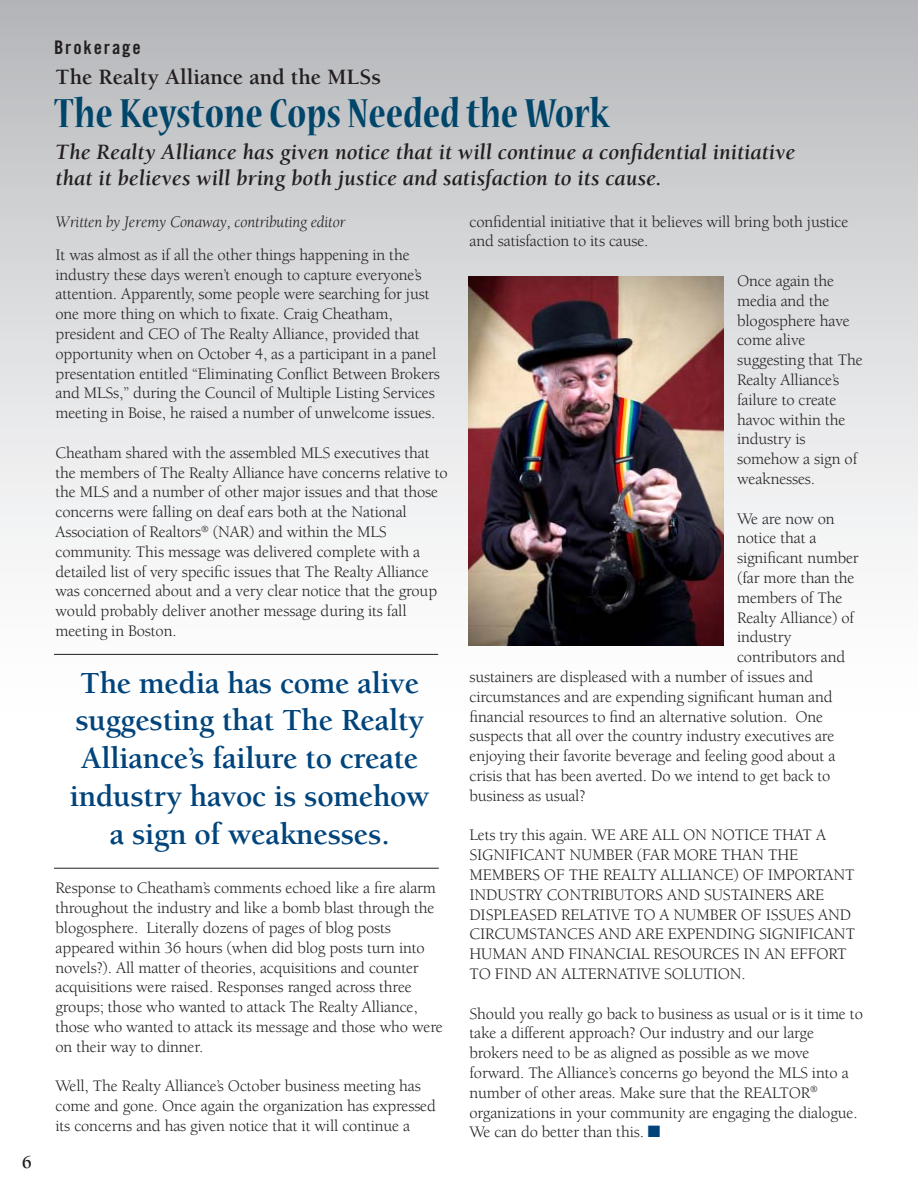
<style>
.page{position:relative;width:918px;height:1188px;background:#fff}
.page>*{position:absolute;margin:0;border:0;box-sizing:border-box;transform-origin:0 0}
.t1{font:700 condensed 45px "Nueva Std";color:#00456a}
.t2{font:700 31.5px/37.8px "Berkeley";letter-spacing:-.01em;color:#00447b;text-align:center}
.t3{font:italic 700 22.5px/25.5px "Berkeley";color:#231f20}
.t4{font:700 22.5px "Berkeley";color:#231f20}
.t5{font:18.75px "Trade Gothic LT Std Bd Cn 20";letter-spacing:.1em;color:#231f20}
.t6{font:700 18.75px "Berkeley";color:#231f20}
.t7{font:16.5px/19.8px "Berkeley";letter-spacing:-.01em;color:#231f20}
.t8{font:italic 16.5px "Berkeley";letter-spacing:-.01em;color:#231f20}
.s1{color:#00447b}
</style>
<div class="page">
<div style="left:0;top:0;width:918px;height:745px;background:linear-gradient(to bottom,#b9babd,#fff)"></div>
<hr style="left:54px;top:654px;width:384px;height:1px;background:#231f20">
<hr style="left:54px;top:868px;width:385px;height:1px;background:#231f20">
<img style="left:469px;top:276px;width:255px;height:370px">
<p class="t6" style="left:22px;top:1152px;width:12px">6</p>
<p class="t5" style="left:54px;top:36px;width:88px">Brokerage</p>
<p class="t1" style="left:54px;top:93px;width:557px">The Keystone Cops Needed the Work</p>
<p class="t4" style="left:56px;top:65px;width:327px">The Realty Alliance and the MLSs</p>
<p class="t3" style="left:56px;top:140px;width:742px">The Realty Alliance has given notice that it will continue a confidential initiative that it believes will bring both justice and satisfaction to its cause.</p>
<p class="t8" style="left:56px;top:213px;width:292px">Written by Jeremy Conaway, contributing editor</p>
<p class="t7" style="left:56px;top:245px;width:386px">It was almost as if all the other things happening in the industry these days weren’t enough to capture everyone’s attention. Apparently, some people were searching for just one more thing on which to fixate. Craig Cheatham, president and CEO of The Realty Alliance, provided that opportunity when on October 4, as a participant in a panel presentation entitled “Eliminating Conflict Between Brokers and MLSs,” during the Council of Multiple Listing Services meeting in Boise, he raised a number of unwelcome issues.</p>
<p class="t7" style="left:56px;top:443px;width:394px">Cheatham shared with the assembled MLS executives that the members of The Realty Alliance have concerns relative to the MLS and a number of other major issues and that those concerns were falling on deaf ears both at the National Association of Realtors<sup>®</sup> (NAR) and within the MLS community. This message was delivered complete with a detailed list of very specific issues that The Realty Alliance was concerned about and a very clear notice that the group would probably deliver another message during its fall meeting in Boston.</p>
<p class="t2" style="left:70px;top:664px;width:361px">The media has come alive suggesting that The Realty<br>Alliance’s failure to create industry havoc is somehow a sign of weaknesses.</p>
<p class="t7" style="left:56px;top:879px;width:389px">Response to Cheatham’s comments echoed like a fire alarm throughout the industry and like a bomb blast through the blogosphere. Literally dozens of pages of blog posts appeared within 36 hours (when did blog posts turn into novels?). All matter of theories, acquisitions and counter acquisitions were raised. Responses ranged across three groups; those who wanted to attack The Realty Alliance, those who wanted to attack its message and those who were on their way to dinner.</p>
<p class="t7" style="left:56px;top:1077px;width:382px">Well, The Realty Alliance’s October business meeting has come and gone. Once again the organization has expressed its concerns and has given notice that it will continue a</p>
<p class="t7" style="left:470px;top:212px;width:380px">confidential initiative that it believes will bring both justice and satisfaction to its cause.</p>
<p class="t7" style="left:737px;top:271px;width:127px">Once again the media and the blogosphere have come alive suggesting that The<br>Realty Alliance’s failure to create havoc within the industry is somehow a sign of weaknesses.</p>
<p class="t7" style="left:737px;top:509px;width:99px">We are now on</p>
<p class="t7" style="left:737px;top:529px;width:81px">notice that a</p>
<p class="t7" style="left:737px;top:548px;width:123px">significant number</p>
<p class="t7" style="left:737px;top:568px;width:119px">(far more than the</p>
<p class="t7" style="left:737px;top:588px;width:107px">members of The</p>
<p class="t7" style="left:737px;top:608px;width:119px">Realty Alliance) of</p>
<p class="t7" style="left:737px;top:628px;width:56px">industry</p>
<p class="t7" style="left:737px;top:647px;width:110px">contributors and</p>
<p class="t7" style="left:470px;top:667px;width:345px">sustainers are displeased with a number of issues and</p>
<p class="t7" style="left:470px;top:687px;width:365px">circumstances and are expending significant human and</p>
<p class="t7" style="left:470px;top:707px;width:355px">financial resources to find an alternative solution. One</p>
<p class="t7" style="left:470px;top:727px;width:366px">suspects that all over the country industry executives are</p>
<p class="t7" style="left:470px;top:746px;width:367px">enjoying their favorite beverage and feeling good about a</p>
<p class="t7" style="left:470px;top:766px;width:363px">crisis that has been averted. Do we intend to get back to</p>
<p class="t7" style="left:470px;top:786px;width:118px">business as usual?</p>
<p class="t7" style="left:470px;top:826px;width:387px">Lets try this again. WE ARE ALL ON NOTICE THAT A SIGNIFICANT NUMBER (FAR MORE THAN THE MEMBERS OF THE REALTY ALLIANCE) OF IMPORTANT INDUSTRY CONTRIBUTORS AND SUSTAINERS ARE DISPLEASED RELATIVE TO A NUMBER OF ISSUES AND CIRCUMSTANCES AND ARE EXPENDING SIGNIFICANT HUMAN AND FINANCIAL RESOURCES IN AN EFFORT TO FIND AN ALTERNATIVE SOLUTION.</p>
<p class="t7" style="left:470px;top:1004px;width:395px">Should you really go back to business as usual or is it time to take a different approach? Our industry and our large brokers need to be as aligned as possible as we move forward. The Alliance’s concerns go beyond the MLS into a number of other areas. Make sure that the REALTOR<sup>® </sup>organizations in your community are engaging the dialogue.<br>We can do better than this. <span class="s1">■</span></p>
</div>
